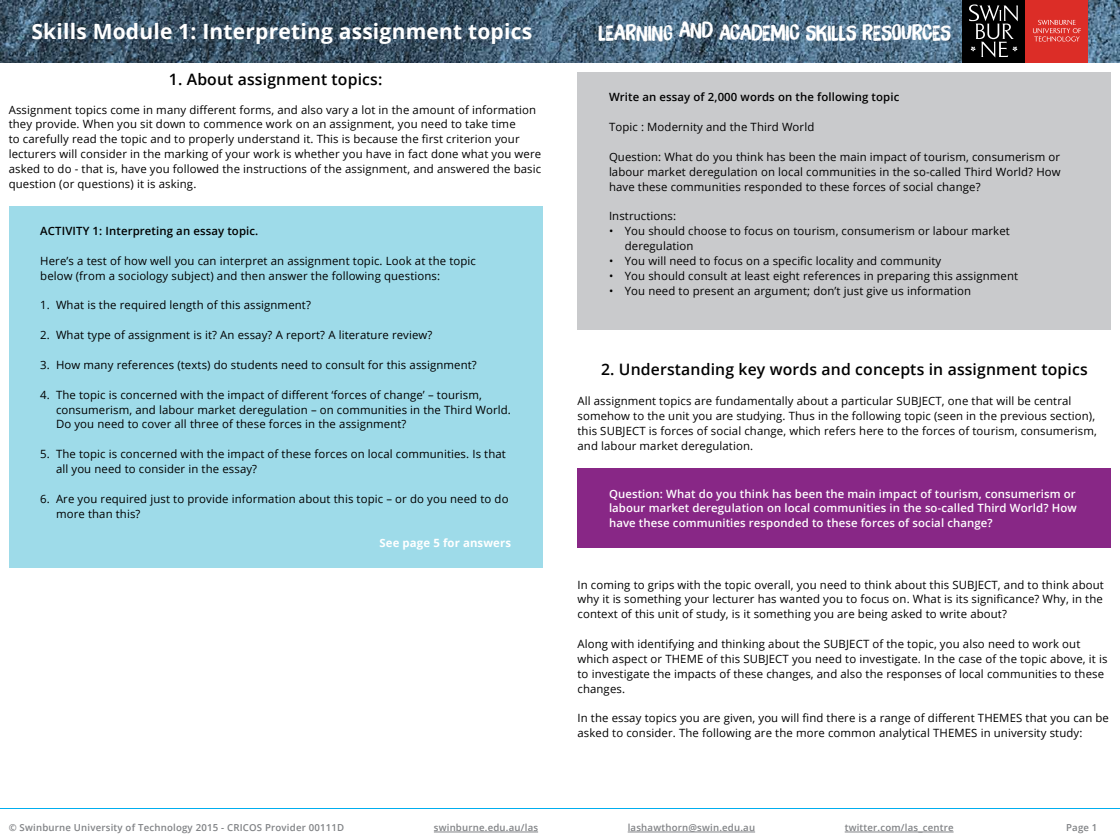
<style>
.page{position:relative;width:1120px;height:840px;background:#fff}
.page>*{position:absolute;margin:0;border:0;box-sizing:border-box;transform-origin:0 0}
.t1{font:700 21px "Open Sans";letter-spacing:.01em;color:#fff}
.t2{font:21px "Brush Up";color:#fff}
.t3{font:600 15.75px "Open Sans";letter-spacing:.01em;color:#000}
.t4{font:11.38px/14.9px "Open Sans";letter-spacing:.01em;color:#000}
.t5{font:600 11.38px/14.9px "Open Sans";letter-spacing:.01em;color:#fff;text-align:justify}
.t6{font:600 11.38px "Open Sans";letter-spacing:.01em;color:#000}
.t7{font:700 11.38px "Open Sans";letter-spacing:.01em;color:#fff}
.t8{font:600 9.62px "Open Sans";letter-spacing:.02em;color:#808285}
</style>
<div class="page">
<img style="left:0;top:0;width:1120px;height:63px">
<div style="left:1026px;top:0;width:62px;height:63px;background:#dc2d27"></div>
<svg style="left:1033px;top:20px;width:48px;height:22px"></svg>
<div style="left:962px;top:0;width:64px;height:63px;background:#000"></div>
<svg style="left:969px;top:4px;width:49px;height:54px"></svg>
<hr style="left:434px;top:832px;width:104px;height:1px;background:#808285">
<hr style="left:628px;top:832px;width:127px;height:1px;background:#808285">
<hr style="left:845px;top:832px;width:109px;height:1px;background:#808285">
<hr style="left:0;top:808px;width:1120px;height:1px;background:#00aeef">
<div style="left:9px;top:206px;width:533px;height:362px;background:#9edbe9"></div>
<div style="left:578px;top:73px;width:533px;height:257px;background:#c9cacc"></div>
<div style="left:578px;top:468px;width:533px;height:79px;background:#882786"></div>
<h1 class="t1" style="left:32px;top:16px;width:502px">Skills Module 1: Interpreting assignment topics</h1>
<h2 class="t3" style="left:169px;top:68px;width:215px">1. About assignment topics:</h2>
<p class="t4" style="left:9px;top:102px;width:534px">Assignment topics come in many different forms, and also vary a lot in the amount of information they provide. When you sit down to commence work on an assignment, you need to take time<br>to carefully read the topic and to properly understand it. This is because the first criterion your lecturers will consider in the marking of your work is whether you have in fact done what you were asked to do - that is, have you followed the instructions of the assignment, and answered the basic question (or questions) it is asking.</p>
<p class="t6" style="left:40px;top:223px;width:220px">ACTIVITY 1: Interpreting an essay topic.</p>
<p class="t4" style="left:40px;top:253px;width:437px">Here’s a test of how well you can interpret an assignment topic. Look at the topic below (from a sociology subject) and then answer the following questions:</p>
<p class="t4" style="left:40px;top:298px;width:272px">1. What is the required length of this assignment?</p>
<p class="t4" style="left:40px;top:327px;width:394px">2. What type of assignment is it? An essay? A report? A literature review?</p>
<p class="t4" style="left:40px;top:357px;width:438px">3. How many references (texts) do students need to consult for this assignment?</p>
<p class="t4" style="left:56px;top:387px;width:457px;text-indent:-16px">4. The topic is concerned with the impact of different ‘forces of change’ – tourism, consumerism, and labour market deregulation – on communities in the Third World.<br>Do you need to cover all three of these forces in the assignment?</p>
<p class="t4" style="left:56px;top:446px;width:451px;text-indent:-16px">5. The topic is concerned with the impact of these forces on local communities. Is that all you need to consider in the essay?</p>
<p class="t4" style="left:56px;top:491px;width:454px;text-indent:-16px">6. Are you required just to provide information about this topic – or do you need to do more than this?</p>
<p class="t7" style="left:379px;top:535px;width:133px">See page 5 for answers</p>
<h1 class="t2" style="left:598px;top:20px;width:354px">LEARNING AND ACADEMIC SKILLS RESOURCES</h1>
<p class="t6" style="left:609px;top:90px;width:292px">Write an essay of 2,000 words on the following topic</p>
<p class="t4" style="left:609px;top:119px;width:207px">Topic : Modernity and the Third World</p>
<p class="t4" style="left:609px;top:149px;width:453px;text-align:justify">Question: What do you think has been the main impact of tourism, consumerism or labour market deregulation on local communities in the so-called Third World? How have these communities responded to these forces of social change?</p>
<p class="t4" style="left:609px;top:209px;width:69px">Instructions:</p>
<p class="t4" style="left:625px;top:223px;width:387px;text-indent:-16px">• You should choose to focus on tourism, consumerism or labour market deregulation</p>
<p class="t4" style="left:609px;top:253px;width:334px">• You will need to focus on a specific locality and community</p>
<p class="t4" style="left:609px;top:268px;width:411px">• You should consult at least eight references in preparing this assignment</p>
<p class="t4" style="left:609px;top:283px;width:364px">• You need to present an argument; don’t just give us information</p>
<h2 class="t3" style="left:601px;top:359px;width:488px">2. Understanding key words and concepts in assignment topics</h2>
<p class="t4" style="left:578px;top:393px;width:521px">All assignment topics are fundamentally about a particular SUBJECT, one that will be central somehow to the unit you are studying. Thus in the following topic (seen in the previous section), this SUBJECT is forces of social change, which refers here to the forces of tourism, consumerism, and labour market deregulation.</p>
<p class="t5" style="left:609px;top:486px;width:469px">Question: What do you think has been the main impact of tourism, consumerism or labour market deregulation on local communities in the so-called Third World? How have these communities responded to these forces of social change?</p>
<p class="t4" style="left:578px;top:577px;width:528px;text-align:justify">In coming to grips with the topic overall, you need to think about this SUBJECT, and to think about why it is something your lecturer has wanted you to focus on. What is its significance? Why, in the context of this unit of study, is it something you are being asked to write about?</p>
<p class="t4" style="left:578px;top:636px;width:531px">Along with identifying and thinking about the SUBJECT of the topic, you also need to work out which aspect or THEME of this SUBJECT you need to investigate. In the case of the topic above, it is to investigate the impacts of these changes, and also the responses of local communities to these changes.</p>
<p class="t4" style="left:578px;top:711px;width:533px">In the essay topics you are given, you will find there is a range of different THEMES that you can be asked to consider. The following are the more common analytical THEMES in university study:</p>
<p class="t8" style="left:9px;top:821px;width:337px">© Swinburne University of Technology 2015 - CRICOS Provider 00111D</p>
<p class="t8" style="left:434px;top:821px;width:106px">swinburne.edu.au/las</p>
<p class="t8" style="left:628px;top:821px;width:129px">lashawthorn@swin.edu.au</p>
<p class="t8" style="left:845px;top:821px;width:110px">twitter.com/las_centre</p>
<p class="t8" style="left:1066px;top:821px;width:33px">Page 1</p>
</div>
